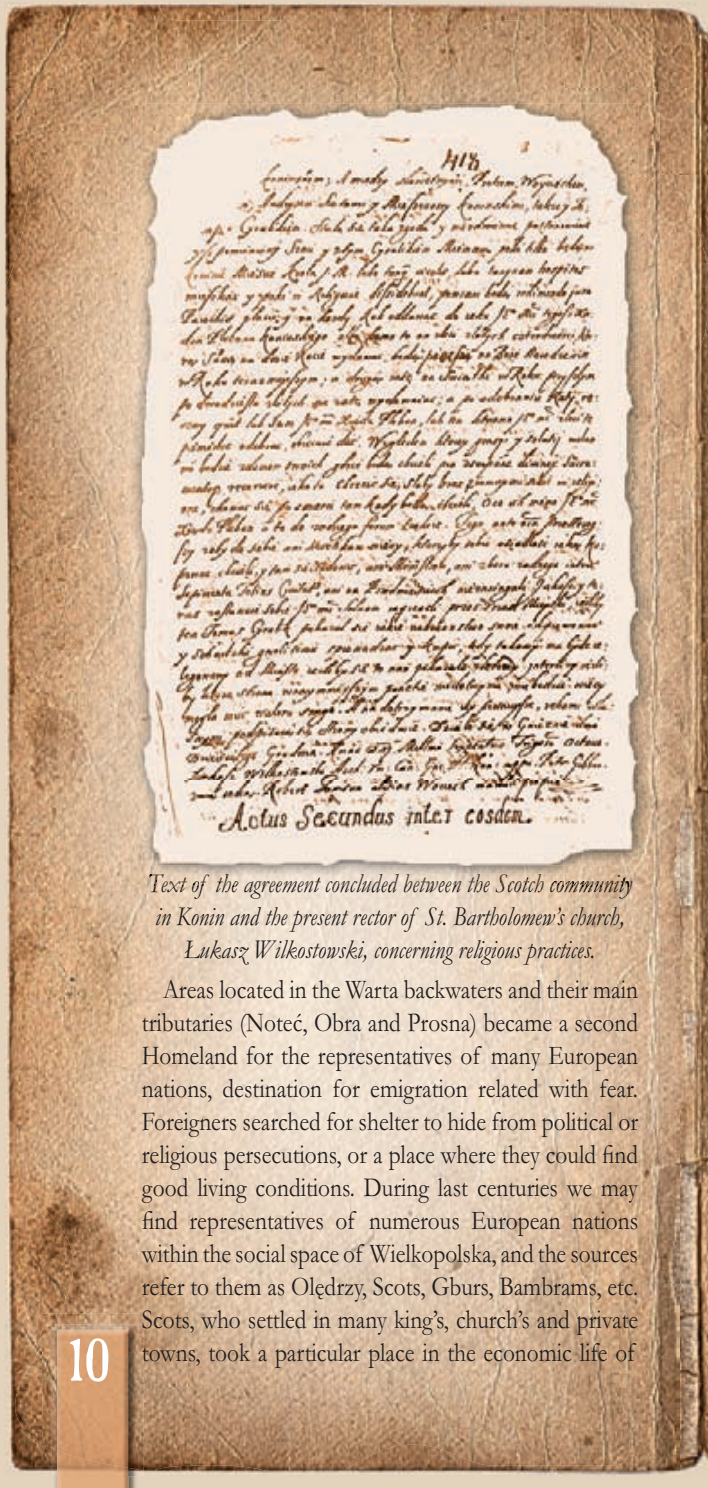
<style>
.page{position:relative;width:708px;height:1488px;background:#fff}
.page>*{position:absolute;margin:0;border:0;box-sizing:border-box;transform-origin:0 0}
.t1{font:60px "Casablanca Antique";color:#fff}
.t2{font:27.5px/33px "Garamond";color:#231f20;text-align:justify;scale:.85 1}
.t3{font:italic 27.5px/33px "Garamond";color:#231f20;text-align:center;scale:.85 1}
.t4{font:italic 27.5px "Garamond";color:#1b1410;scale:.85 1}
.s1{color:#201a16}
.s2{color:#1b1006}
.s3{color:#1b0f07}
.s4{color:#1e140c}
.s5{color:#201812}
.s6{color:#170d07}
.s7{color:#1e1510}
.s8{color:#201815}
.s9{color:#1f1815}
.s10{color:#1d1612}
.s11{color:#1c1613}
.s12{color:#1e1612}
.s13{color:#1b1411}
.s14{color:#1f1712}
.s15{color:#1c130f}
.s16{color:#1c140e}
.s17{color:#1c1510}
.s18{color:#1f1711}
.s19{color:#1c140f}
.s20{color:#160b06}
.s21{color:#20160f}
.s22{color:#1c1209}
.s23{color:#20170e}
.s24{color:#1d1005}
.s25{color:#120801}
.s26{color:#1a0c02}
.s27{color:#201c17}
.s28{color:#1e1106}
.s29{color:#040100}
.s30{color:#080100}
</style>
<div class="page">
<img style="left:618px;top:2px;width:90px;height:86px">
<img style="left:618px;top:88px;width:90px;height:87px">
<img style="left:679px;top:436px;width:29px;height:1040px">
<img style="left:618px;top:436px;width:61px;height:866px">
<img style="left:0;top:0;width:335px;height:1485px">
<img style="left:5px;top:2px;width:183px;height:1388px">
<img style="left:188px;top:2px;width:430px;height:90px">
<img style="left:659px;top:175px;width:49px;height:261px">
<img style="left:659px;top:522px;width:20px;height:261px">
<img style="left:188px;top:887px;width:430px;height:589px">
<img style="left:617px;top:955px;width:91px;height:175px">
<img style="left:617px;top:1129px;width:62px;height:88px">
<img style="left:617px;top:1302px;width:62px;height:174px">
<img style="left:144px;top:1389px;width:45px;height:87px">
<svg style="left:144px;top:1470px;width:1px;height:17px"></svg>
<svg style="left:42px;top:1476px;width:10px;height:11px"></svg>
<img style="left:42px;top:1470px;width:10px;height:6px">
<img style="left:42px;top:1313px;width:102px;height:157px">
<img style="left:52px;top:1470px;width:92px;height:17px">
<img style="left:52px;top:1324px;width:92px;height:146px">
<img style="left:57px;top:1467px;width:71px;height:20px">
<img style="left:57px;top:1329px;width:71px;height:138px">
<img style="left:601px;top:799px;width:58px;height:88px">
<img style="left:130px;top:92px;width:529px;height:87px">
<img style="left:130px;top:179px;width:59px;height:708px">
<img style="left:638px;top:179px;width:21px;height:620px">
<img style="left:189px;top:865px;width:412px;height:22px">
<img style="left:142px;top:104px;width:496px;height:761px">
<h1 class="t1" style="left:68px;top:1325px;width:45px">10</h1>
<p class="t4" style="left:148px;top:873px;width:571px"><span class="s1">T</span><span class="s2">e</span><span class="s3">xt</span> <span class="s4">o</span><span class="s5">f</span> <span class="s6">th</span><span class="s7">e</span> <span class="s8">ag</span>reem<span class="s9">en</span><span class="s10">t</span> <span class="s11">co</span><span class="s12">nc</span><span class="s13">lu</span><span class="s14">de</span><span class="s8">d</span> <span class="s15">be</span><span class="s16">tw</span><span class="s17">ee</span><span class="s18">n</span> <span class="s19">th</span><span class="s20">e</span> <span class="s21">Sc</span><span class="s22">ot</span><span class="s23">ch</span> <span class="s24">c</span><span class="s25">o</span><span class="s26">m</span><span class="s27">m</span><span class="s28">u</span><span class="s29">ni</span><span class="s30">ty</span></p>
<p class="t3" style="left:155px;top:902px;width:553px">in Konin and the present rector of St. Bartholomew’s church,<br>Łukasz Wilkostowski, concerning religious practices.</p>
<p class="t2" style="left:142px;top:976px;width:585px;text-indent:21px">Areas located in the Warta backwaters and their main tributaries (Noteć, Obra and Prosna) became a second Homeland for the representatives of many European nations, destination for emigration related with fear.<br>Foreigners searched for shelter to hide from political or religious persecutions, or a place where they could find good living conditions. During last centuries we may find representatives of numerous European nations within the social space of Wielkopolska, and the sources refer to them as Olędrzy, Scots, Gburs, Bambrams, etc.<br>Scots, who settled in many king’s, church’s and private towns, took a particular place in the economic life of</p>
</div>
